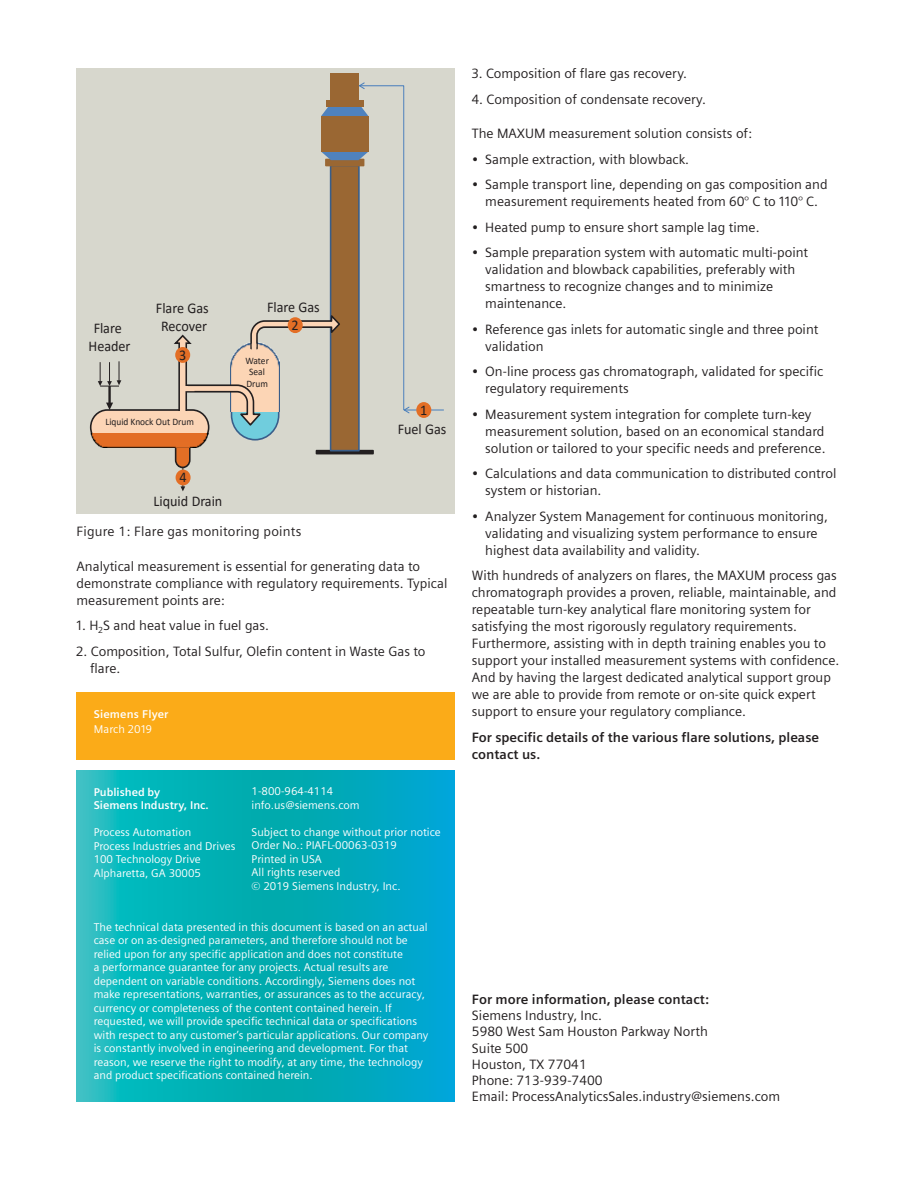
<style>
.page{position:relative;width:918px;height:1188px;background:#fff}
.page>*{position:absolute;margin:0;border:0;box-sizing:border-box;transform-origin:0 0}
.t1{font:14.85px/17.9px "Calibri";letter-spacing:-.005em;color:#231f20;text-align:center;scale:.95 1}
.t2{font:13.5px/17px "Siemens Sans";color:#231f20}
.t3{font:700 13.5px/17px "Siemens Sans";color:#231f20}
.t4{font:11.25px/13.5px "Siemens Sans";color:#fff}
.t5{font:700 11.25px/13.5px "Siemens Sans";color:#fff}
.t6{font:9.9px/11.9px "Calibri";letter-spacing:-.005em;color:#231f20;scale:.95 1}
</style>
<div class="page">
<svg style="left:77px;top:770px;width:378px;height:332px;background:#04aebb"></svg>
<div style="left:77px;top:693px;width:378px;height:67px;background:#fbab18"></div>
<div style="left:77px;top:68px;width:378px;height:446px;background:#d7d7cd"></div>
<div style="left:316px;top:450px;width:58px;height:4px;border:2px solid #231f20"></div>
<div style="left:331px;top:166px;width:28px;height:285px;background:#9a6733"></div>
<div style="left:331px;top:73px;width:28px;height:27px;background:#9a6733"></div>
<div style="left:91px;top:410px;width:118px;height:35px;background:#fcd5b6;border-radius:17px"></div>
<div style="left:90px;top:409px;width:119px;height:36px;border:2px solid #231f20;border-radius:17px"></div>
<div style="left:176px;top:435px;width:14px;height:32px;background:#e36e25;border-radius:7px"></div>
<div style="left:175px;top:434px;width:16px;height:34px;border:2px solid #231f20;border-radius:7px"></div>
<img style="left:91px;top:434px;width:115px;height:14px">
<div style="left:176px;top:442px;width:14px;height:6px;background:#e36e25"></div>
<hr style="left:108px;top:386px;width:3px;height:18px;background:#231f20">
<svg style="left:106px;top:403px;width:7px;height:7px"></svg>
<svg style="left:181px;top:467px;width:4px;height:24px"></svg>
<svg style="left:98px;top:361px;width:23px;height:26px"></svg>
<hr style="left:404px;top:410px;width:40px;height:1px;background:#4a7fbc">
<svg style="left:173px;top:82px;width:237px;height:359px"></svg>
<div style="left:417px;top:403px;width:14px;height:14px;background:#e36e25;border-radius:50%"></div>
<div style="left:416px;top:402px;width:15px;height:16px;border:2px solid #e36e25;border-radius:50%"></div>
<div style="left:289px;top:318px;width:13px;height:14px;background:#e36e25;border-radius:50%"></div>
<div style="left:288px;top:317px;width:15px;height:16px;border:2px solid #e36e25;border-radius:50%"></div>
<div style="left:176px;top:348px;width:13px;height:14px;background:#e36e25;border-radius:50%"></div>
<div style="left:175px;top:347px;width:15px;height:16px;border:2px solid #e36e25;border-radius:50%"></div>
<div style="left:176px;top:470px;width:14px;height:15px;background:#e36e25;border-radius:50%"></div>
<div style="left:176px;top:470px;width:15px;height:15px;border:2px solid #e36e25;border-radius:50%"></div>
<p class="t1" style="left:89px;top:319px;width:46px">Flare<br>Header</p>
<p class="t1" style="left:156px;top:299px;width:57px">Flare Gas<br>Recover</p>
<p class="t1" style="left:267px;top:298px;width:57px">Flare Gas</p>
<p class="t1" style="left:292px;top:316px;width:9px">2</p>
<p class="t1" style="left:179px;top:346px;width:9px">3</p>
<p class="t6" style="left:245px;top:354px;width:26px">Water<br>Seal<br>Drum</p>
<p class="t6" style="left:106px;top:415px;width:94px">Liquid Knock Out Drum</p>
<p class="t1" style="left:179px;top:468px;width:9px">4</p>
<p class="t1" style="left:154px;top:492px;width:74px">Liquid Drain</p>
<p class="t1" style="left:420px;top:401px;width:9px">1</p>
<p class="t1" style="left:398px;top:419px;width:53px">Fuel Gas</p>
<p class="t2" style="left:77px;top:523px;width:226px">Figure 1: Flare gas monitoring points</p>
<p class="t2" style="left:77px;top:558px;width:372px">Analytical measurement is essential for generating data to demonstrate compliance with regulatory requirements. Typical measurement points are:</p>
<p class="t2" style="left:77px;top:617px;width:194px">1. H<sub>2</sub>S and heat value in fuel gas.</p>
<p class="t2" style="left:90px;top:643px;width:337px;text-indent:-14px">2. Composition, Total Sulfur, Olefin content in Waste Gas to flare.</p>
<p class="t5" style="left:94px;top:708px;width:76px">Siemens Flyer</p>
<p class="t4" style="left:94px;top:723px;width:60px">March 2019</p>
<p class="t5" style="left:94px;top:785px;width:117px">Published by<br>Siemens Industry, Inc.</p>
<p class="t4" style="left:94px;top:826px;width:143px">Process Automation<br>Process Industries and Drives<br>100 Technology Drive<br>Alpharetta, GA 30005</p>
<p class="t4" style="left:252px;top:785px;width:110px">1-800-964-4114 info.us@siemens.com</p>
<p class="t4" style="left:252px;top:825px;width:191px">Subject to change without prior notice<br>Order No.: PIAFL-00063-0319<br>Printed in USA<br>All rights reserved<br>© 2019 Siemens Industry, Inc.</p>
<p class="t4" style="left:94px;top:920px;width:336px">The technical data presented in this document is based on an actual case or on as-designed parameters, and therefore should not be relied upon for any specific application and does not constitute<br>a performance guarantee for any projects. Actual results are dependent on variable conditions. Accordingly, Siemens does not make representations, warranties, or assurances as to the accuracy, currency or completeness of the content contained herein. If requested, we will provide specific technical data or specifications with respect to any customer’s particular applications. Our company is constantly involved in engineering and development. For that reason, we reserve the right to modify, at any time, the technology and product specifications contained herein.</p>
<p class="t2" style="left:472px;top:65px;width:217px">3. Composition of flare gas recovery.</p>
<p class="t2" style="left:472px;top:91px;width:236px">4. Composition of condensate recovery.</p>
<p class="t2" style="left:472px;top:125px;width:282px">The MAXUM measurement solution consists of:</p>
<p class="t2" style="left:472px;top:150px;width:219px">• Sample extraction, with blowback.</p>
<p class="t2" style="left:472px;top:176px;width:357px;text-align:center">• Sample transport line, depending on gas composition and measurement requirements heated from 60° C to 110° C.</p>
<p class="t2" style="left:472px;top:218px;width:289px">• Heated pump to ensure short sample lag time.</p>
<p class="t2" style="left:485px;top:244px;width:324px;text-indent:-14px">• Sample preparation system with automatic multi-point validation and blowback capabilities, preferably with smartness to recognize changes and to minimize maintenance.</p>
<p class="t2" style="left:485px;top:321px;width:335px;text-indent:-14px">• Reference gas inlets for automatic single and three point validation</p>
<p class="t2" style="left:485px;top:363px;width:340px;text-indent:-14px">• On-line process gas chromatograph, validated for specific regulatory requirements</p>
<p class="t2" style="left:485px;top:406px;width:342px;text-indent:-14px">• Measurement system integration for complete turn-key measurement solution, based on an economical standard solution or tailored to your specific needs and preference.</p>
<p class="t2" style="left:485px;top:465px;width:353px;text-indent:-14px">• Calculations and data communication to distributed control system or historian.</p>
<p class="t2" style="left:485px;top:508px;width:344px;text-indent:-14px">• Analyzer System Management for continuous monitoring, validating and visualizing system performance to ensure highest data availability and validity.</p>
<p class="t2" style="left:472px;top:567px;width:369px">With hundreds of analyzers on flares, the MAXUM process gas chromatograph provides a proven, reliable, maintainable, and repeatable turn-key analytical flare monitoring system for satisfying the most rigorously regulatory requirements.<br>Furthermore, assisting with in depth training enables you to support your installed measurement systems with confidence.<br>And by having the largest dedicated analytical support group we are able to provide from remote or on-site quick expert support to ensure your regulatory compliance.</p>
<p class="t3" style="left:472px;top:729px;width:349px">For specific details of the various flare solutions, please contact us.</p>
<p class="t3" style="left:472px;top:991px;width:239px">For more information, please contact:</p>
<p class="t2" style="left:472px;top:1007px;width:310px;line-height:16.2px">Siemens Industry, Inc.<br>5980 West Sam Houston Parkway North<br>Suite 500<br>Houston, TX 77041<br>Phone: 713-939-7400<br>Email: ProcessAnalyticsSales.industry@siemens.com</p>
</div>
